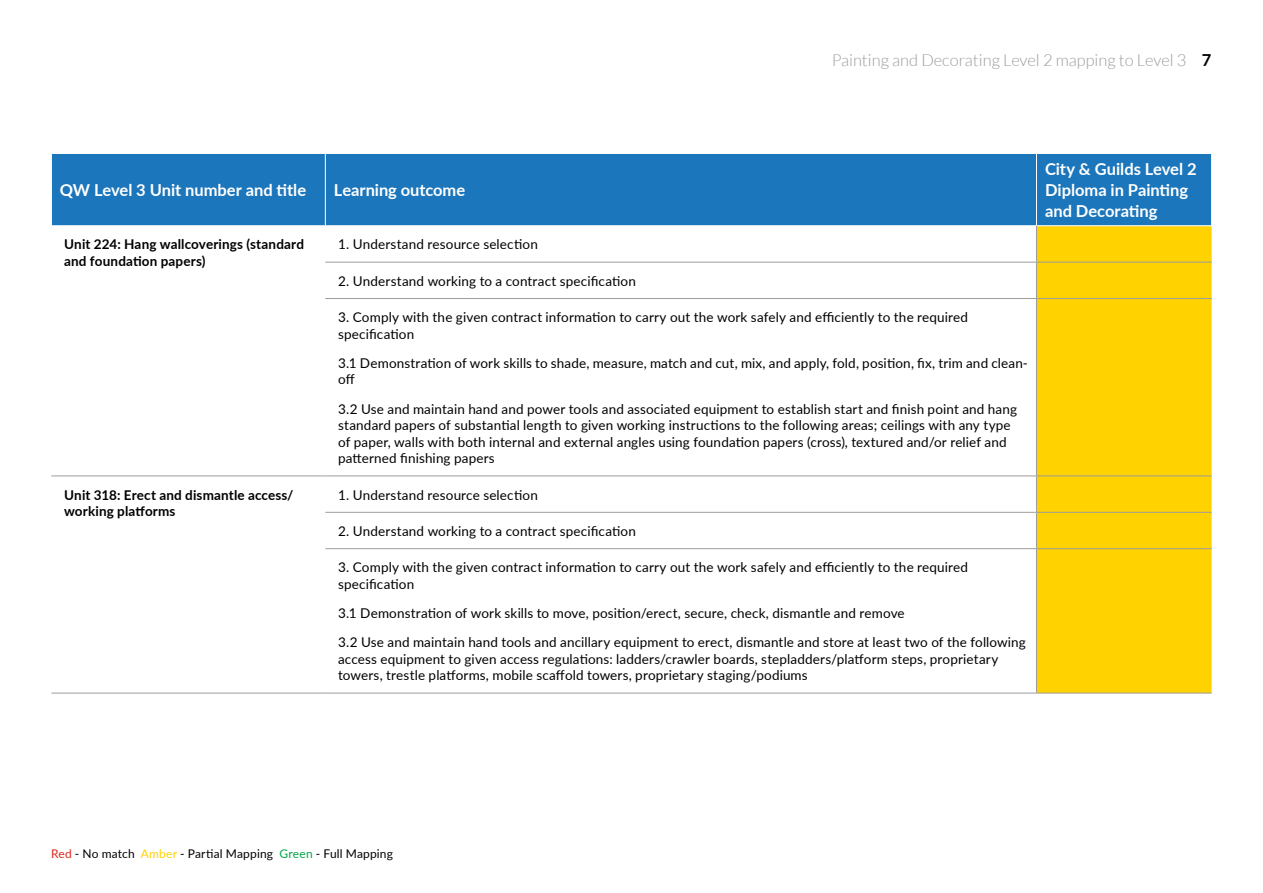
<style>
.page{position:relative;width:1263px;height:893px;background:#fff}
.page>*{position:absolute;margin:0;border:0;box-sizing:border-box;transform-origin:0 0}
.t1{font:700 16.5px/21px "Lato";color:#fff}
.t2{font:300 16.5px "Lato";color:#9d9d9c}
.t3{font:13.5px/16.5px "Lato";letter-spacing:.01em;color:#000}
.t4{font:700 13.5px/16.5px "Lato";letter-spacing:.01em;color:#000}
.t5{font:12px "Lato";letter-spacing:.015em;color:#000}
.s1{font-weight:700;color:#000}
.s2{color:#db291c}
.s3{color:#ffd200}
.s4{color:#00a547}
</style>
<div class="page">
<div style="left:52px;top:154px;width:1159px;height:71px;background:#1c76bc"></div>
<div style="left:1037px;top:226px;width:174px;height:467px;background:#ffd200"></div>
<hr style="left:325px;top:262px;width:711px;height:1px;background:#9d9d9c">
<hr style="left:1036px;top:262px;width:175px;height:1px;background:#9d9d9c">
<hr style="left:325px;top:298px;width:711px;height:1px;background:#9d9d9c">
<hr style="left:1036px;top:298px;width:175px;height:1px;background:#9d9d9c">
<hr style="left:325px;top:476px;width:711px;height:1px;background:#9d9d9c">
<hr style="left:1036px;top:476px;width:175px;height:1px;background:#9d9d9c">
<hr style="left:325px;top:512px;width:711px;height:1px;background:#9d9d9c">
<hr style="left:1036px;top:512px;width:175px;height:1px;background:#9d9d9c">
<hr style="left:325px;top:548px;width:711px;height:1px;background:#9d9d9c">
<hr style="left:1036px;top:548px;width:175px;height:1px;background:#9d9d9c">
<hr style="left:325px;top:693px;width:711px;height:1px;background:#9d9d9c">
<hr style="left:1036px;top:693px;width:175px;height:1px;background:#9d9d9c">
<hr style="left:325px;top:154px;width:1px;height:71px;background:#fff">
<hr style="left:51px;top:476px;width:274px;height:1px;background:#9d9d9c">
<hr style="left:51px;top:693px;width:274px;height:1px;background:#9d9d9c">
<hr style="left:1036px;top:226px;width:1px;height:36px;background:#9d9d9c">
<hr style="left:1036px;top:262px;width:1px;height:36px;background:#9d9d9c">
<hr style="left:1036px;top:299px;width:1px;height:177px;background:#9d9d9c">
<hr style="left:1036px;top:476px;width:1px;height:36px;background:#9d9d9c">
<hr style="left:1036px;top:513px;width:1px;height:35px;background:#9d9d9c">
<hr style="left:1036px;top:549px;width:1px;height:144px;background:#9d9d9c">
<hr style="left:1036px;top:154px;width:1px;height:71px;background:#fff">
<p class="t1" style="left:60px;top:179px;width:248px">QW Level 3 Unit number and title</p>
<p class="t1" style="left:334px;top:179px;width:133px">Learning outcome</p>
<p class="t2" style="left:832px;top:52px;width:381px">Painting and Decorating Level 2 mapping to Level 3 <span class="s1">7</span></p>
<p class="t1" style="left:1045px;top:158px;width:153px">City &amp; Guilds Level 2<br>Diploma in Painting and Decorating</p>
<p class="t4" style="left:64px;top:236px;width:241px">Unit 224: Hang wallcoverings (standard and foundation papers)</p>
<p class="t3" style="left:338px;top:236px;width:201px">1. Understand resource selection</p>
<p class="t3" style="left:338px;top:272px;width:299px">2. Understand working to a contract specification</p>
<p class="t3" style="left:338px;top:308px;width:631px">3. Comply with the given contract information to carry out the work safely and efficiently to the required specification</p>
<p class="t3" style="left:338px;top:354px;width:691px">3.1 Demonstration of work skills to shade, measure, match and cut, mix, and apply, fold, position, fix, trim and clean&shy;off</p>
<p class="t3" style="left:338px;top:400px;width:680px">3.2 Use and maintain hand and power tools and associated equipment to establish start and finish point and hang standard papers of substantial length to given working instructions to the following areas; ceilings with any type of paper, walls with both internal and external angles using foundation papers (cross), textured and/or relief and patterned finishing papers</p>
<p class="t4" style="left:64px;top:486px;width:231px">Unit 318: Erect and dismantle access/ working platforms</p>
<p class="t3" style="left:338px;top:486px;width:201px">1. Understand resource selection</p>
<p class="t3" style="left:338px;top:522px;width:299px">2. Understand working to a contract specification</p>
<p class="t3" style="left:338px;top:559px;width:631px">3. Comply with the given contract information to carry out the work safely and efficiently to the required specification</p>
<p class="t3" style="left:338px;top:598px;width:689px;line-height:29.2px">3.1 Demonstration of work skills to move, position/erect, secure, check, dismantle and remove<br>3.2 Use and maintain hand tools and ancillary equipment to erect, dismantle and store at least two of the following</p>
<p class="t3" style="left:338px;top:650px;width:662px">access equipment to given access regulations: ladders/crawler boards, stepladders/platform steps, proprietary towers, trestle platforms, mobile scaffold towers, proprietary staging/podiums</p>
<p class="t5" style="left:51px;top:845px;width:344px"><span class="s2">Red</span> - No match <span class="s3">Amber</span> - Partial Mapping <span class="s4">Green</span> - Full Mapping</p>
</div>
